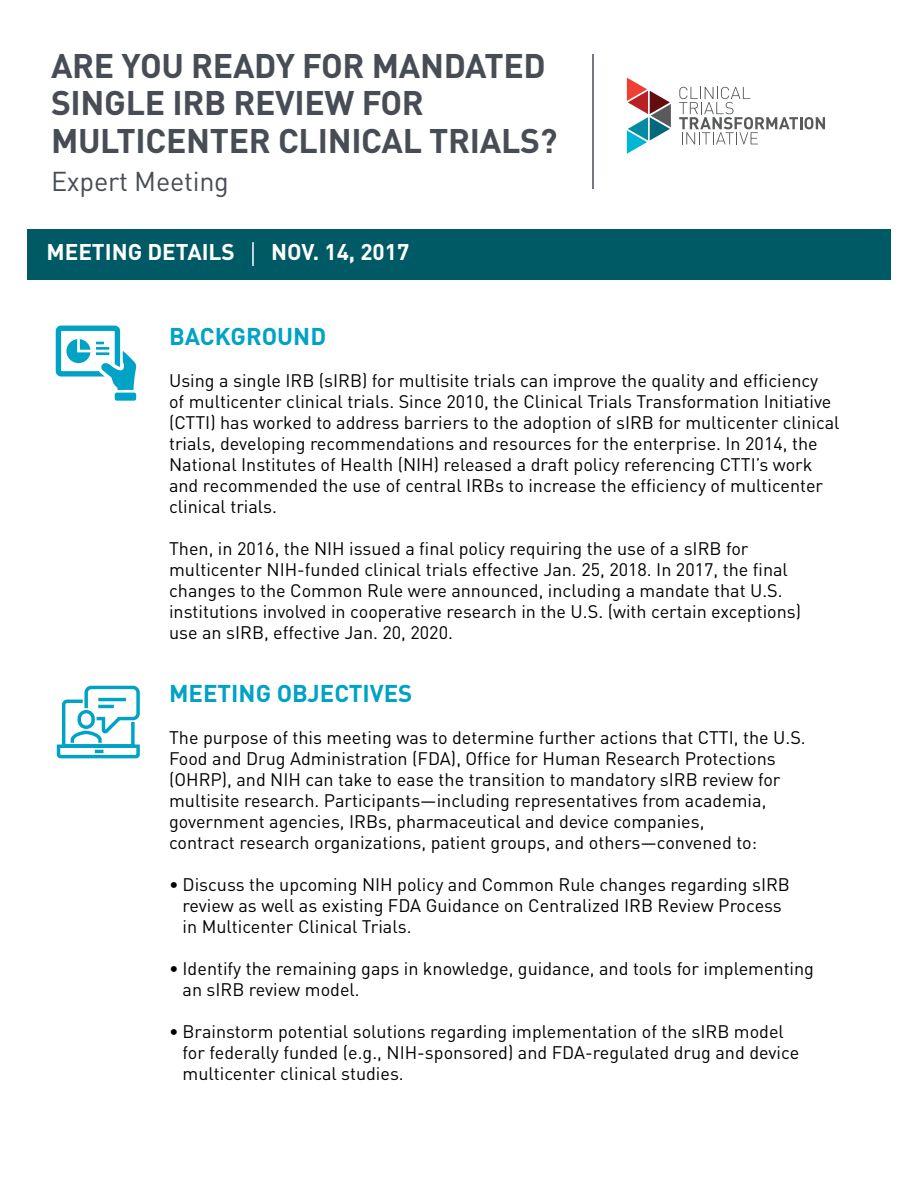
<style>
.page{position:relative;width:918px;height:1188px;background:#fff}
.page>*{position:absolute;margin:0;border:0;box-sizing:border-box;transform-origin:0 0}
.t1{font:700 33.75px/37.8px "DIN";letter-spacing:-.01em;color:#474c55}
.t2{font:27px "DIN";letter-spacing:-.01em;color:#474c55}
.t3{font:700 24px "DIN";color:#00a2c5}
.t4{font:700 22.5px "DIN";color:#fff}
.t5{font:18px/21px "DIN";color:#000}
</style>
<div class="page">
<div style="left:27px;top:229px;width:864px;height:50px;background:#005a65"></div>
<svg style="left:627px;top:78px;width:44px;height:76px"></svg>
<svg style="left:679px;top:87px;width:146px;height:57px"></svg>
<hr style="left:592px;top:54px;width:2px;height:135px;background:#474c55">
<hr style="left:252px;top:242px;width:2px;height:24px;background:#fff">
<svg style="left:56px;top:326px;width:81px;height:75px"></svg>
<svg style="left:56px;top:685px;width:84px;height:74px"></svg>
<h1 class="t1" style="left:51px;top:45px;width:508px">ARE YOU READY FOR MANDATED<br>SINGLE IRB REVIEW FOR<br>MULTICENTER CLINICAL TRIALS?</h1>
<h2 class="t2" style="left:51px;top:164px;width:179px">Expert Meeting</h2>
<p class="t4" style="left:46px;top:238px;width:190px">MEETING DETAILS</p>
<p class="t4" style="left:271px;top:238px;width:139px">NOV. 14, 2017</p>
<h3 class="t3" style="left:169px;top:321px;width:159px">BACKGROUND</h3>
<p class="t5" style="left:169px;top:370px;width:672px">Using a single IRB (sIRB) for multisite trials can improve the quality and efficiency<br>of multicenter clinical trials. Since 2010, the Clinical Trials Transformation Initiative (CTTI) has worked to address barriers to the adoption of sIRB for multicenter clinical trials, developing recommendations and resources for the enterprise. In 2014, the National Institutes of Health (NIH) released a draft policy referencing CTTI’s work and recommended the use of central IRBs to increase the efficiency of multicenter clinical trials.</p>
<p class="t5" style="left:169px;top:538px;width:634px">Then, in 2016, the NIH issued a final policy requiring the use of a sIRB for multicenter NIH-funded clinical trials effective Jan. 25, 2018. In 2017, the final changes to the Common Rule were announced, including a mandate that U.S. institutions involved in cooperative research in the U.S. (with certain exceptions) use an sIRB, effective Jan. 20, 2020.</p>
<h3 class="t3" style="left:169px;top:678px;width:245px">MEETING OBJECTIVES</h3>
<p class="t5" style="left:169px;top:727px;width:638px">The purpose of this meeting was to determine further actions that CTTI, the U.S.<br>Food and Drug Administration (FDA), Office for Human Research Protections (OHRP), and NIH can take to ease the transition to mandatory sIRB review for multisite research. Participants—including representatives from academia, government agencies, IRBs, pharmaceutical and device companies,<br>contract research organizations, patient groups, and others—convened to:</p>
<p class="t5" style="left:183px;top:874px;width:609px;text-indent:-14px">• Discuss the upcoming NIH policy and Common Rule changes regarding sIRB review as well as existing FDA Guidance on Centralized IRB Review Process in Multicenter Clinical Trials.</p>
<p class="t5" style="left:183px;top:958px;width:633px;text-indent:-14px">• Identify the remaining gaps in knowledge, guidance, and tools for implementing an sIRB review model.</p>
<p class="t5" style="left:183px;top:1021px;width:618px;text-indent:-14px">• Brainstorm potential solutions regarding implementation of the sIRB model for federally funded (e.g., NIH-sponsored) and FDA-regulated drug and device multicenter clinical studies.</p>
</div>
